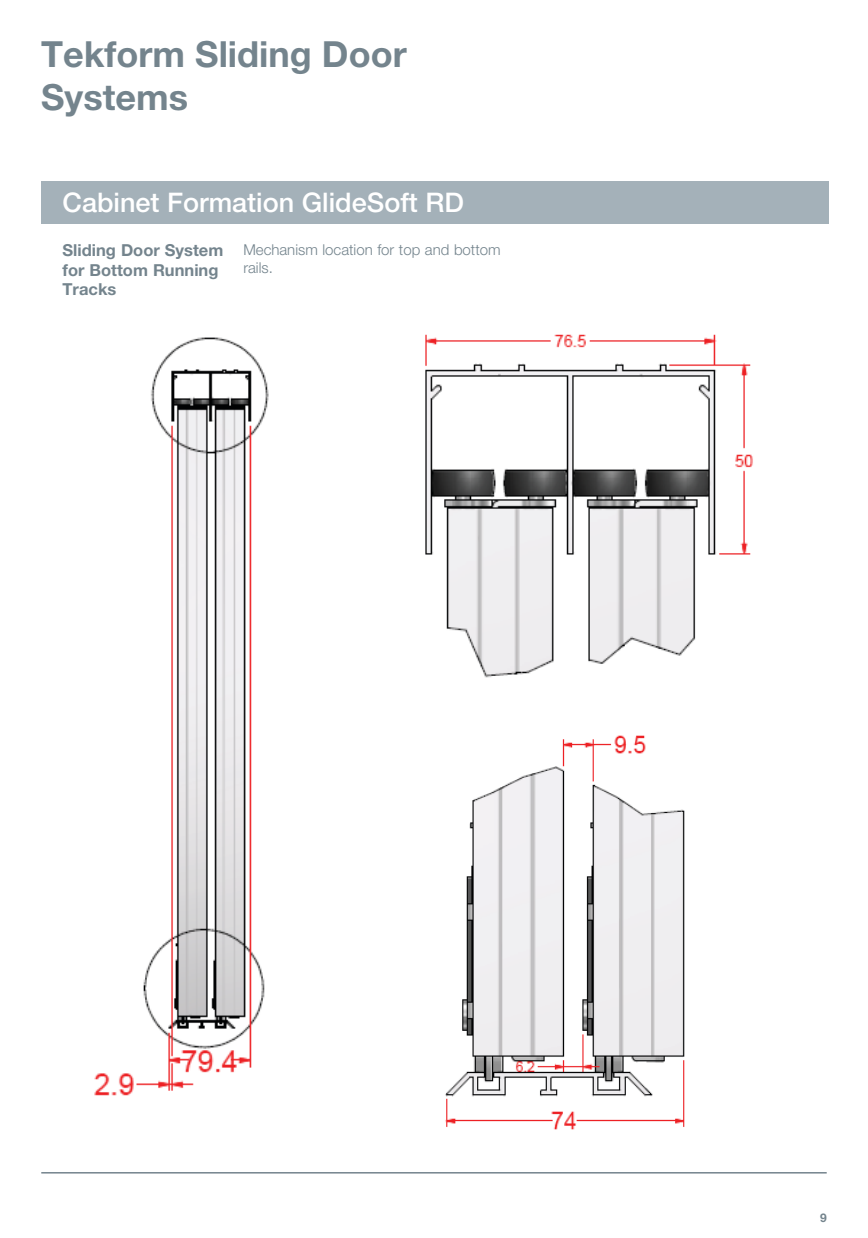
<style>
.page{position:relative;width:868px;height:1238px;background:#fff}
.page>*{position:absolute;margin:0;border:0;box-sizing:border-box;transform-origin:0 0}
.t1{font:700 36px/43.2px "Helvetica Neue LT Pro";color:#74848d}
.Subhead{font:500 27px "Helvetica Neue LT Pro";color:#fff}
.Intro_Subhead{font:700 16.5px/19.5px "Helvetica Neue LT Pro";color:#74848d}
.Intro_Body{font:300 15px/18px "Helvetica Neue LT Pro";color:#74848d}
.t2{font:700 12px "Helvetica Neue LT Pro";color:#74848d}
</style>
<div class="page">
<hr style="left:41px;top:1171px;width:785px;height:2px;background:#74848d">
<div style="left:41px;top:181px;width:787px;height:42px;background:#a4b1b9"></div>
<img style="left:94px;top:337px;width:175px;height:759px">
<img style="left:425px;top:334px;width:328px;height:344px">
<img style="left:445px;top:735px;width:240px;height:395px">
<p class="t1" style="left:41px;top:32px;width:367px">Tekform Sliding Door<br>Systems</p>
<p class="Subhead" style="left:63px;top:186px;width:403px">Cabinet Formation GlideSoft RD</p>
<p class="Intro_Subhead" style="left:63px;top:240px;width:162px">Sliding Door System for Bottom Running<br>Tracks</p>
<p class="Intro_Body" style="left:243px;top:241px;width:259px">Mechanism location for top and bottom rails.</p>
<p class="t2" style="left:819px;top:1210px;width:8px">9</p>
</div>
